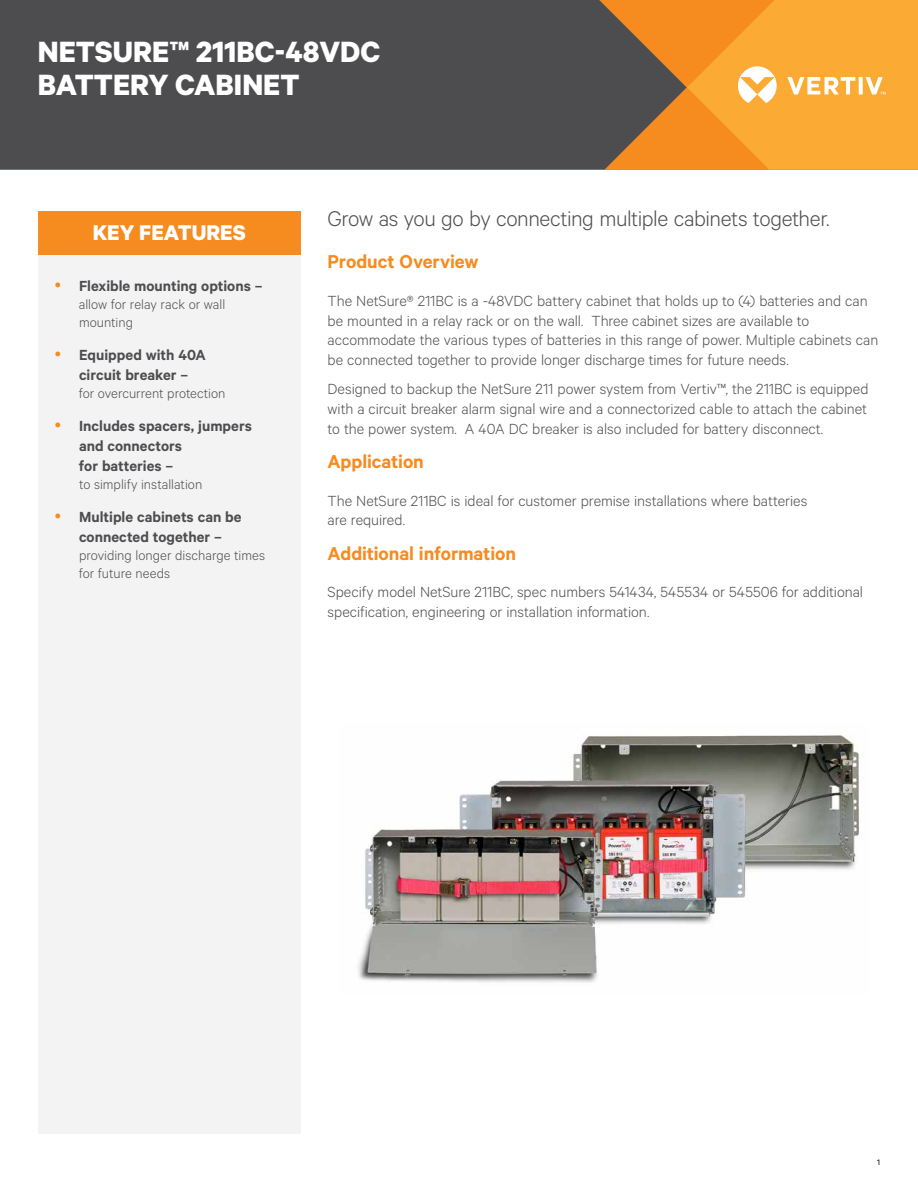
<style>
.page{position:relative;width:918px;height:1188px;background:#fff}
.page>*{position:absolute;margin:0;border:0;box-sizing:border-box;transform-origin:0 0}
.t1{font:700 33px/33px "Calibre";color:#fff}
.t2{font:300 24px "Calibre";letter-spacing:-.015em;color:#4d4d4f}
.t3{font:700 24px "Calibre";color:#fff}
.t4{font:600 21px "Calibre";letter-spacing:-.005em;color:#f68b1f}
.t5{font:300 16.5px/19.8px "Calibre";color:#4d4d4f}
.t6{font:600 16.5px/19.8px "Calibre";color:#4d4d4f}
.t7{font:300 15px/18px "Calibre";color:#4d4d4f}
.t8{font:9px "Calibre";color:#000}
</style>
<div class="page">
<div style="left:0;top:0;width:599px;height:170px;background:#4d4d4f"></div>
<svg style="left:599px;top:0;width:319px;height:170px;background:#e19738"></svg>
<div style="left:38px;top:254px;width:263px;height:880px;background:#f3f3f4"></div>
<div style="left:38px;top:211px;width:263px;height:43px;background:#f68b1f"></div>
<img style="left:357px;top:735px;width:502px;height:248px">
<h1 class="t1" style="left:38px;top:34px;width:344px">NETSURE™ 211BC-48VDC<br>BATTERY CABINET</h1>
<h2 class="t3" style="left:93px;top:218px;width:155px">KEY FEATURES</h2>
<p class="t6" style="left:79px;top:276px;width:185px">Flexible mounting options –</p>
<p class="t7" style="left:79px;top:295px;width:148px">allow for relay rack or wall mounting</p>
<p class="t6" style="left:79px;top:345px;width:128px">Equipped with 40A circuit breaker –</p>
<p class="t7" style="left:79px;top:384px;width:148px">for overcurrent protection</p>
<p class="t6" style="left:79px;top:416px;width:175px">Includes spacers, jumpers and connectors<br>for batteries –</p>
<p class="t7" style="left:79px;top:475px;width:125px">to simplify installation</p>
<p class="t6" style="left:79px;top:507px;width:164px">Multiple cabinets can be connected together –</p>
<p class="t7" style="left:79px;top:546px;width:188px">providing longer discharge times for future needs</p>
<h2 class="t2" style="left:328px;top:205px;width:503px">Grow as you go by connecting multiple cabinets together.</h2>
<p class="t4" style="left:328px;top:249px;width:152px">Product Overview</p>
<p class="t5" style="left:328px;top:290px;width:552px">The NetSure® 211BC is a -48VDC battery cabinet that holds up to (4) batteries and can be mounted in a relay rack or on the wall. Three cabinet sizes are available to accommodate the various types of batteries in this range of power. Multiple cabinets can be connected together to provide longer discharge times for future needs.</p>
<p class="t5" style="left:328px;top:378px;width:542px;text-align:justify">Designed to backup the NetSure 211 power system from Vertiv™, the 211BC is equipped with a circuit breaker alarm signal wire and a connectorized cable to attach the cabinet to the power system. A 40A DC breaker is also included for battery disconnect.</p>
<p class="t4" style="left:328px;top:449px;width:98px">Application</p>
<p class="t5" style="left:328px;top:490px;width:481px">The NetSure 211BC is ideal for customer premise installations where batteries are required.</p>
<p class="t4" style="left:328px;top:541px;width:190px">Additional information</p>
<p class="t5" style="left:328px;top:582px;width:537px">Specify model NetSure 211BC, spec numbers 541434, 545534 or 545506 for additional specification, engineering or installation information.</p>
<p class="t8" style="left:877px;top:1157px;width:4px">1</p>
</div>
